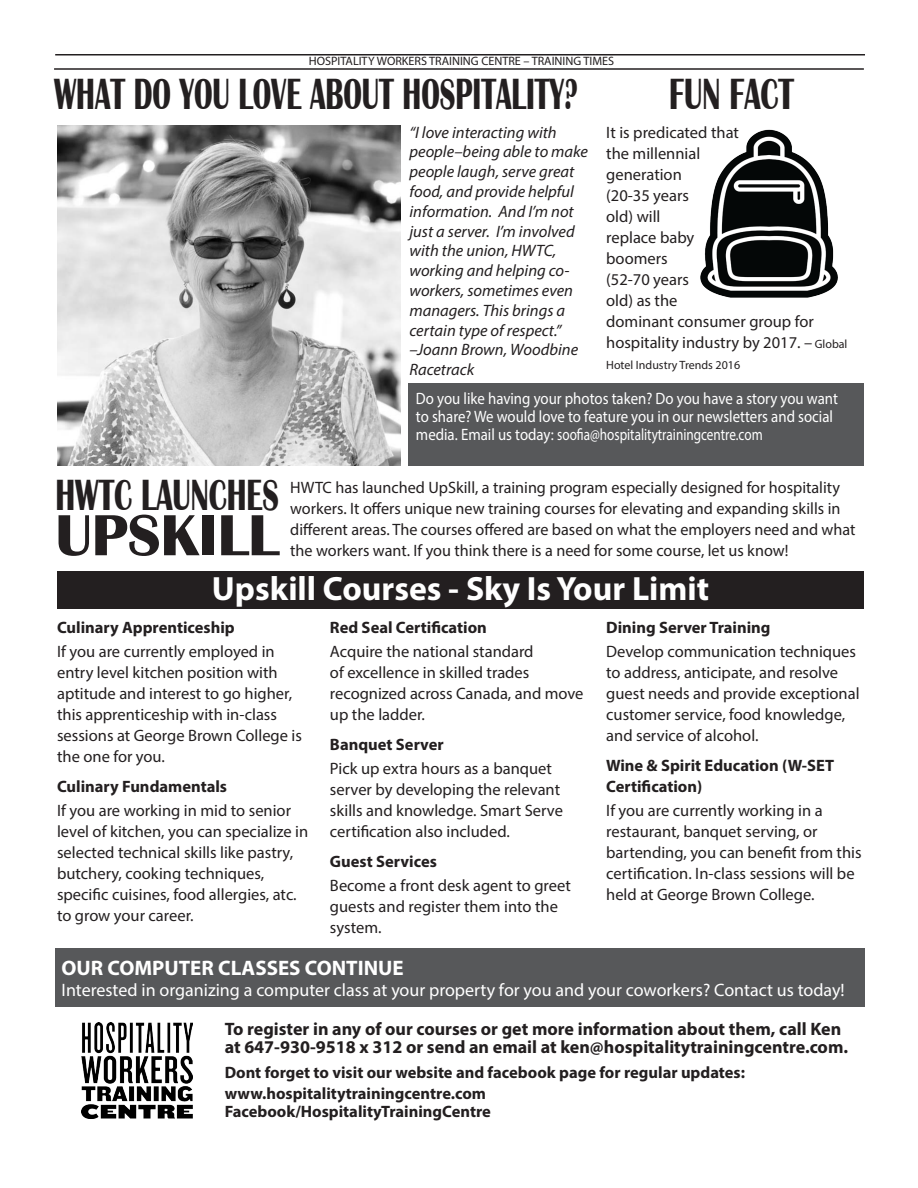
<style>
.page{position:relative;width:918px;height:1188px;background:#fff}
.page>*{position:absolute;margin:0;border:0;box-sizing:border-box;transform-origin:0 0}
.t1{font:700 60px "Britannic";color:#231f20}
.t2{font:700 45px "Britannic";color:#231f20;scale:.63 1}
.t3{font:700 45px "Britannic";color:#231f20;scale:.67 1}
.t4{font:700 33.75px "Myriad Pro";color:#fff}
.t5{font:700 21px "Myriad Pro";color:#fff}
.t6{font:700 18px/18px "Myriad Pro";color:#231f20}
.t7{font:18px "Myriad Pro";color:#fff}
.t8{font:16.5px/21px "Myriad Pro";color:#231f20}
.t9{font:700 16.5px/21px "Myriad Pro";color:#231f20}
.t10{font:italic 16.5px/19.8px "Myriad Pro";color:#231f20}
.t11{font:16.5px/18px "Myriad Pro";color:#fff;scale:.9 1}
.t12{font:12.15px "Myriad Pro";color:#231f20}
.t13{font:12px "Myriad Pro";color:#231f20}
.s1{font-size:12px}
</style>
<div class="page">
<img style="left:82px;top:1023px;width:110px;height:96px">
<div style="left:408px;top:383px;width:456px;height:83px;background:#57585a"></div>
<div style="left:56px;top:949px;width:809px;height:58px;background:#57585a"></div>
<div style="left:57px;top:571px;width:807px;height:37px;background:#231f20"></div>
<img style="left:57px;top:125px;width:343px;height:341px">
<img style="left:700px;top:129px;width:138px;height:169px">
<hr style="left:55px;top:54px;width:810px;height:2px;background:#231f20">
<hr style="left:54px;top:68px;width:810px;height:2px;background:#231f20">
<p class="t12" style="left:309px;top:54px;width:307px">HOSPITALITY WORKERS TRAINING CENTRE – TRAINING TIMES</p>
<h2 class="t2" style="left:54px;top:69px;width:833px">WHAT DO YOU LOVE ABOUT HOSPITALITY?</h2>
<h2 class="t3" style="left:669px;top:69px;width:188px">FUN FACT</h2>
<h2 class="t3" style="left:56px;top:470px;width:335px">HWTC LAUNCHES</h2>
<h1 class="t1" style="left:56px;top:501px;width:225px">UPSKILL</h1>
<p class="t10" style="left:410px;top:122px;width:180px">“I love interacting with people–being able to make people laugh, serve great food, and provide helpful information. And I’m not just a server. I’m involved with the union, HWTC, working and helping co&shy;workers, sometimes even managers. This brings a certain type of respect.” –Joann Brown, Woodbine<br>Racetrack</p>
<p class="t8" style="left:606px;top:121px;width:243px">It is predicated that<br>the millennial<br>generation<br>(20-35 years<br>old) will<br>replace baby<br>boomers<br>(52-70 years<br>old) as the<br>dominant consumer group for hospitality industry by 2017. – <span class="s1">Global</span></p>
<p class="t13" style="left:606px;top:357px;width:135px">Hotel Industry Trends 2016</p>
<p class="t11" style="left:416px;top:389px;width:470px">Do you like having your photos taken? Do you have a story you want to share? We would love to feature you in our newsletters and social media. Email us today: soofia@hospitalitytrainingcentre.com</p>
<p class="t8" style="left:290px;top:477px;width:567px">HWTC has launched UpSkill, a training program especially designed for hospitality workers. It offers unique new training courses for elevating and expanding skills in different areas. The courses offered are based on what the employers need and what the workers want. If you think there is a need for some course, let us know!</p>
<h3 class="t4" style="left:212px;top:567px;width:499px">Upskill Courses - Sky Is Your Limit</h3>
<p class="t9" style="left:57px;top:617px;width:179px">Culinary Apprenticeship</p>
<p class="t8" style="left:57px;top:641px;width:246px">If you are currently employed in entry level kitchen position with aptitude and interest to go higher, this apprenticeship with in-class sessions at George Brown College is the one for you.</p>
<p class="t9" style="left:57px;top:776px;width:172px">Culinary Fundamentals</p>
<p class="t8" style="left:57px;top:800px;width:253px">If you are working in mid to senior level of kitchen, you can specialize in selected technical skills like pastry, butchery, cooking techniques, specific cuisines, food allergies, atc. to grow your career.</p>
<p class="t9" style="left:330px;top:617px;width:158px">Red Seal Certification</p>
<p class="t8" style="left:330px;top:641px;width:255px">Acquire the national standard<br>of excellence in skilled trades recognized across Canada, and move up the ladder.</p>
<p class="t9" style="left:330px;top:734px;width:115px">Banquet Server</p>
<p class="t8" style="left:330px;top:758px;width:235px">Pick up extra hours as a banquet server by developing the relevant skills and knowledge. Smart Serve certification also included.</p>
<p class="t9" style="left:330px;top:851px;width:108px">Guest Services</p>
<p class="t8" style="left:330px;top:875px;width:242px">Become a front desk agent to greet guests and register them into the system.</p>
<p class="t9" style="left:606px;top:617px;width:166px">Dining Server Training</p>
<p class="t8" style="left:606px;top:641px;width:255px">Develop communication techniques to address, anticipate, and resolve guest needs and provide exceptional customer service, food knowledge, and service of alcohol.</p>
<p class="t9" style="left:606px;top:755px;width:229px">Wine &amp; Spirit Education (W-SET<br>Certification)</p>
<p class="t8" style="left:606px;top:800px;width:257px">If you are currently working in a restaurant, banquet serving, or bartending, you can benefit from this certification. In-class sessions will be held at George Brown College.</p>
<p class="t5" style="left:62px;top:955px;width:344px">OUR COMPUTER CLASSES CONTINUE</p>
<p class="t7" style="left:62px;top:979px;width:785px">Interested in organizing a computer class at your property for you and your coworkers? Contact us today!</p>
<p class="t6" style="left:225px;top:1019px;width:625px">To register in any of our courses or get more information about them, call Ken at 647-930-9518 x 312 or send an email at ken@hospitalitytrainingcentre.com.</p>
<p class="t9" style="left:225px;top:1061px;width:522px">Dont forget to visit our website and facebook page for regular updates: www.hospitalitytrainingcentre.com</p>
<p class="t9" style="left:225px;top:1100px;width:268px">Facebook/HospitalityTrainingCentre</p>
</div>
